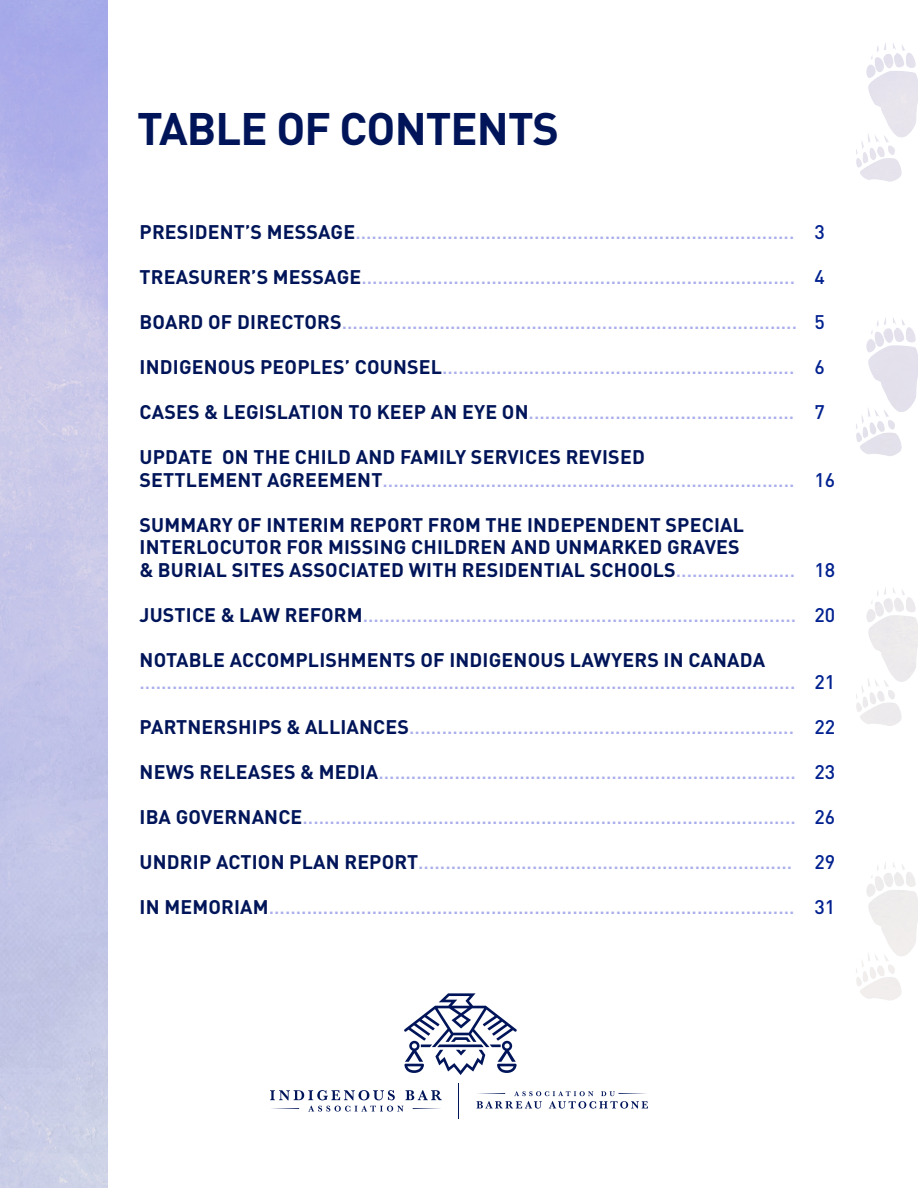
<style>
.page{position:relative;width:918px;height:1188px;background:#fff}
.page>*{position:absolute;margin:0;border:0;box-sizing:border-box;transform-origin:0 0}
.TOPIC_HEADING_LEFT{font:700 45px "DINOT";letter-spacing:-.02em;color:#001559}
.t1{font:500 19.5px "DINOT";color:#a9adeb}
.t2{font:700 19.5px/22.5px "DINOT";letter-spacing:.01em;color:#001559}
.s1{font-weight:700;color:#001559}
.s2{color:#00218f}
.s3{font-weight:500;color:#a9adeb}
.s4{font-weight:500;color:#00218f}
</style>
<div class="page">
<img style="left:344px;top:43px;width:574px;height:1076px">
<hr style="left:459px;top:1083px;width:1px;height:36px;background:#001559">
<svg style="left:413px;top:1108px;width:29px;height:1px"></svg>
<svg style="left:271px;top:1108px;width:28px;height:1px"></svg>
<svg style="left:308px;top:1106px;width:95px;height:6px"></svg>
<svg style="left:270px;top:1090px;width:125px;height:10px"></svg>
<svg style="left:405px;top:1090px;width:37px;height:10px"></svg>
<svg style="left:476px;top:1091px;width:172px;height:18px"></svg>
<svg style="left:404px;top:993px;width:113px;height:82px"></svg>
<p class="TOPIC_HEADING_LEFT" style="left:137px;top:94px;width:424px">TABLE OF CONTENTS</p>
<p class="t1" style="left:140px;top:217px;width:687px"><span class="s1">PRESIDENT’S MESSAGE</span>................................................................................. <span class="s2">3</span></p>
<p class="t1" style="left:140px;top:262px;width:687px"><span class="s1">TREASURER’S MESSAGE</span>................................................................................ <span class="s2">4</span></p>
<p class="t1" style="left:140px;top:307px;width:687px"><span class="s1">BOARD OF DIRECTORS</span>.................................................................................... <span class="s2">5</span></p>
<p class="t1" style="left:140px;top:352px;width:687px"><span class="s1">INDIGENOUS PEOPLES’ COUNSEL</span>................................................................. <span class="s2">6</span></p>
<p class="t1" style="left:140px;top:397px;width:687px"><span class="s1">CASES &amp; LEGISLATION TO KEEP AN EYE ON</span>................................................. <span class="s2">7</span></p>
<p class="t2" style="left:140px;top:445px;width:507px">UPDATE ON THE CHILD AND FAMILY SERVICES REVISED</p>
<p class="t1" style="left:140px;top:465px;width:697px"><span class="s1">SETTLEMENT AGREEMENT</span>............................................................................ <span class="s2">16</span></p>
<p class="t2" style="left:140px;top:512px;width:606px">SUMMARY OF INTERIM REPORT FROM THE INDEPENDENT SPECIAL<br>INTERLOCUTOR FOR MISSING CHILDREN AND UNMARKED GRAVES</p>
<p class="t2" style="left:140px;top:557px;width:697px">&amp; BURIAL SITES ASSOCIATED WITH RESIDENTIAL SCHOOLS<span class="s3">......................</span> <span class="s4">18</span></p>
<p class="t1" style="left:140px;top:600px;width:697px"><span class="s1">JUSTICE &amp; LAW REFORM</span>................................................................................ <span class="s2">20</span></p>
<p class="t2" style="left:140px;top:647px;width:627px">NOTABLE ACCOMPLISHMENTS OF INDIGENOUS LAWYERS IN CANADA</p>
<p class="t1" style="left:140px;top:667px;width:697px">......................................................................................................................... <span class="s2">21</span></p>
<p class="t1" style="left:140px;top:712px;width:697px"><span class="s1">PARTNERSHIPS &amp; ALLIANCES</span>....................................................................... <span class="s2">22</span></p>
<p class="t1" style="left:140px;top:757px;width:697px"><span class="s1">NEWS RELEASES &amp; MEDIA</span>............................................................................. <span class="s2">23</span></p>
<p class="t1" style="left:140px;top:802px;width:697px"><span class="s1">IBA GOVERNANCE</span>........................................................................................... <span class="s2">26</span></p>
<p class="t1" style="left:140px;top:847px;width:697px"><span class="s1">UNDRIP ACTION PLAN REPORT</span>..................................................................... <span class="s2">29</span></p>
<p class="t1" style="left:140px;top:892px;width:697px"><span class="s1">IN MEMORIAM</span>................................................................................................. <span class="s2">31</span></p>
</div>
